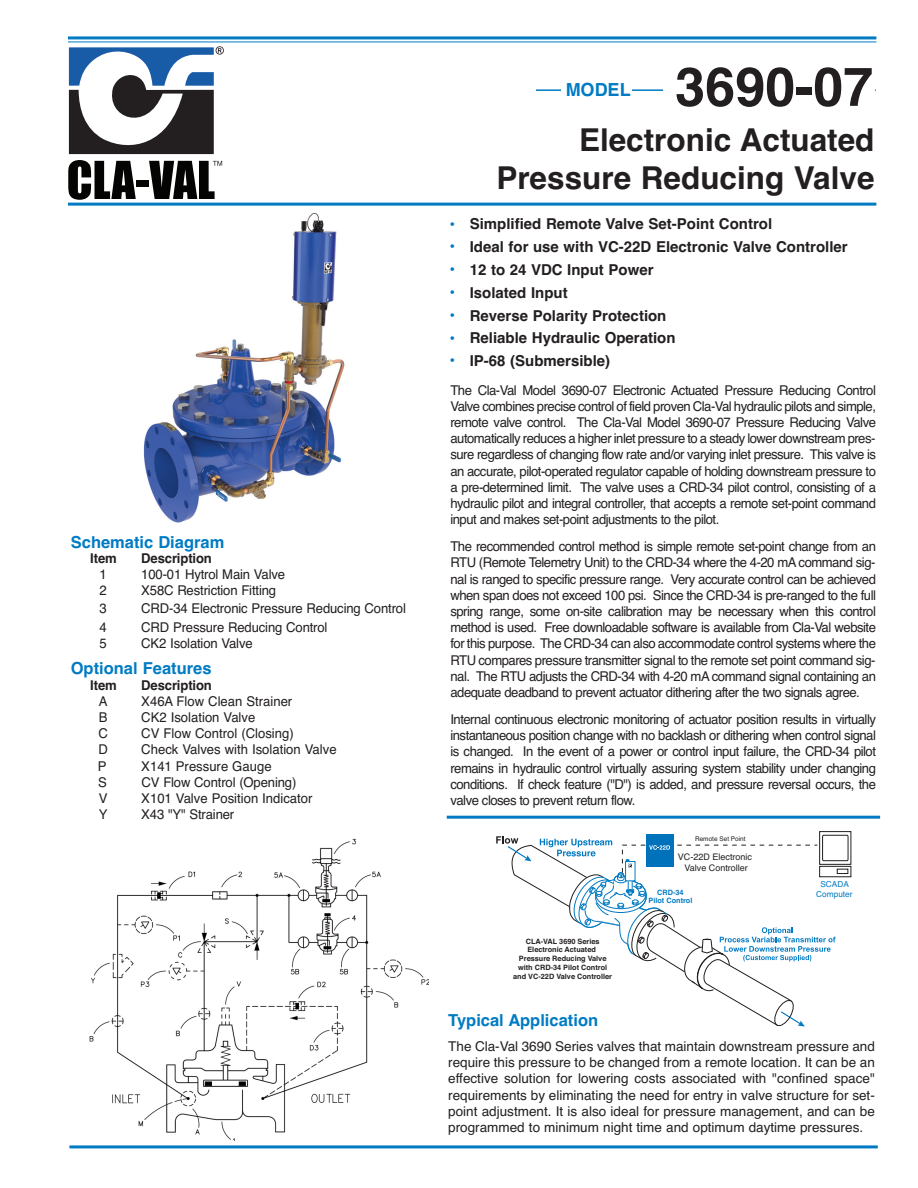
<style>
.page{position:relative;width:918px;height:1188px;background:#fff}
.page>*{position:absolute;margin:0;border:0;box-sizing:border-box;transform-origin:0 0}
.t1{font:700 54px "Helvetica";color:#231f20}
.t2{font:700 31.5px/37.8px "Helvetica";color:#231f20;text-align:right}
.t3{font:700 18px "Helvetica";color:#007bc3}
.t4{font:700 16.5px "Helvetica";color:#007bc3}
.t5{font:700 15px "Helvetica";color:#231f20}
.t6{font:13.5px/16.2px "Helvetica";letter-spacing:-.01em;color:#231f20;text-align:justify}
.t7{font:700 13.5px "Helvetica";letter-spacing:-.01em;color:#231f20}
.t8{font:9px/10.8px "Helvetica";color:#231f20;text-align:center}
.t9{font:8.25px/9.9px "Helvetica";color:#007ac2;text-align:center}
.t10{font:700 7.35px/8.9px "Helvetica";color:#231f20;text-align:center}
.t11{font:700 7.35px/8.9px "Helvetica";color:#007ac2;text-align:center}
.t12{font:6.45px "Helvetica";color:#231f20}
.s1{font-size:16.5px;color:#007bc3}
</style>
<div class="page">
<svg style="left:823px;top:834px;width:26px;height:28px"></svg>
<div style="left:819px;top:831px;width:32px;height:34px;border:1px solid #231f20"></div>
<div style="left:823px;top:835px;width:25px;height:26px;background:#fff"></div>
<div style="left:822px;top:835px;width:26px;height:26px;border:1px solid #231f20"></div>
<svg style="left:836px;top:868px;width:13px;height:6px"></svg>
<div style="left:819px;top:866px;width:32px;height:11px;border:1px solid #231f20"></div>
<div style="left:837px;top:869px;width:11px;height:5px;background:#fff"></div>
<div style="left:837px;top:869px;width:11px;height:5px;border:1px solid #231f20"></div>
<div style="left:646px;top:834px;width:27px;height:32px;background:#0072bc"></div>
<svg style="left:496px;top:836px;width:340px;height:191px"></svg>
<hr style="left:68px;top:36px;width:808px;height:3px;background:#007bc3">
<hr style="left:68px;top:41px;width:808px;height:1px;background:#007bc3">
<svg style="left:68px;top:160px;width:68px;height:40px"></svg>
<div style="left:136px;top:180px;width:13px;height:7px;background:#040503"></div>
<svg style="left:69px;top:46px;width:155px;height:108px"></svg>
<svg style="left:149px;top:161px;width:73px;height:38px"></svg>
<hr style="left:69px;top:1145px;width:809px;height:3px;background:#007bc3">
<hr style="left:68px;top:203px;width:808px;height:3px;background:#007bc3">
<hr style="left:447px;top:816px;width:433px;height:3px;background:#007bc3">
<hr style="left:536px;top:89px;width:340px;height:2px;background:#007bc3">
<div style="left:562px;top:78px;width:70px;height:24px;background:#fff"></div>
<div style="left:663px;top:50px;width:212px;height:73px;background:#fff"></div>
<img style="left:143px;top:212px;width:202px;height:311px">
<img style="left:89px;top:838px;width:340px;height:303px">
<p class="t4" style="left:71px;top:532px;width:155px">Schematic Diagram</p>
<p class="t7" style="left:90px;top:551px;width:28px">Item</p>
<p class="t7" style="left:141px;top:551px;width:72px">Description</p>
<p class="t6" style="left:100px;top:566px;width:9px">1</p>
<p class="t6" style="left:141px;top:566px;width:145px">100-01 Hytrol Main Valve</p>
<p class="t6" style="left:100px;top:582px;width:9px">2</p>
<p class="t6" style="left:141px;top:582px;width:136px">X58C Restriction Fitting</p>
<p class="t6" style="left:100px;top:600px;width:9px">3</p>
<p class="t6" style="left:141px;top:600px;width:266px">CRD-34 Electronic Pressure Reducing Control</p>
<p class="t6" style="left:100px;top:619px;width:9px">4</p>
<p class="t6" style="left:141px;top:619px;width:188px">CRD Pressure Reducing Control</p>
<p class="t6" style="left:100px;top:635px;width:9px">5</p>
<p class="t6" style="left:141px;top:635px;width:113px">CK2 Isolation Valve</p>
<p class="t4" style="left:71px;top:659px;width:142px">Optional Features</p>
<p class="t7" style="left:90px;top:677px;width:28px">Item</p>
<p class="t7" style="left:141px;top:677px;width:72px">Description</p>
<p class="t6" style="left:99px;top:693px;width:10px">A</p>
<p class="t6" style="left:141px;top:693px;width:153px">X46A Flow Clean Strainer</p>
<p class="t6" style="left:99px;top:709px;width:10px">B</p>
<p class="t6" style="left:141px;top:709px;width:116px">CK2 Isolation Valve</p>
<p class="t6" style="left:99px;top:726px;width:11px">C</p>
<p class="t6" style="left:141px;top:726px;width:154px">CV Flow Control (Closing)</p>
<p class="t6" style="left:99px;top:742px;width:11px">D</p>
<p class="t6" style="left:141px;top:742px;width:197px">Check Valves with Isolation Valve</p>
<p class="t6" style="left:98px;top:758px;width:10px">P</p>
<p class="t6" style="left:141px;top:758px;width:132px">X141 Pressure Gauge</p>
<p class="t6" style="left:98px;top:774px;width:10px">S</p>
<p class="t6" style="left:142px;top:774px;width:156px">CV Flow Control (Opening)</p>
<p class="t6" style="left:99px;top:790px;width:10px">V</p>
<p class="t6" style="left:141px;top:790px;width:173px">X101 Valve Position Indicator</p>
<p class="t6" style="left:99px;top:807px;width:10px">Y</p>
<p class="t6" style="left:141px;top:807px;width:95px">X43 "Y" Strainer</p>
<h3 class="t3" style="left:566px;top:79px;width:66px">MODEL</h3>
<h1 class="t1" style="left:675px;top:56px;width:200px">3690-07</h1>
<h2 class="t2" style="left:496px;top:121px;width:380px">Electronic Actuated<br>Pressure Reducing Valve</h2>
<p class="t5" style="left:450px;top:215px;width:324px"><span class="s1">•</span> Simplified Remote Valve Set-Point Control</p>
<p class="t5" style="left:450px;top:238px;width:400px"><span class="s1">•</span> Ideal for use with VC-22D Electronic Valve Controller</p>
<p class="t5" style="left:450px;top:261px;width:206px"><span class="s1">•</span> 12 to 24 VDC Input Power</p>
<p class="t5" style="left:450px;top:284px;width:120px"><span class="s1">•</span> Isolated Input</p>
<p class="t5" style="left:450px;top:307px;width:218px"><span class="s1">•</span> Reverse Polarity Protection</p>
<p class="t5" style="left:450px;top:329px;width:228px"><span class="s1">•</span> Reliable Hydraulic Operation</p>
<p class="t5" style="left:450px;top:352px;width:162px"><span class="s1">•</span> IP-68 (Submersible)</p>
<p class="t6" style="left:450px;top:382px;width:427px">The Cla-Val Model 3690-07 Electronic Actuated Pressure Reducing Control Valve combines precise control of field proven Cla-Val hydraulic pilots and simple, remote valve control. The Cla-Val Model 3690-07 Pressure Reducing Valve automatically reduces a higher inlet pressure to a steady lower downstream pres&shy;sure regardless of changing flow rate and/or varying inlet pressure. This valve is an accurate, pilot-operated regulator capable of holding downstream pressure to a pre-determined limit. The valve uses a CRD-34 pilot control, consisting of a hydraulic pilot and integral controller, that accepts a remote set-point command input and makes set-point adjustments to the pilot.</p>
<p class="t6" style="left:450px;top:539px;width:427px">The recommended control method is simple remote set-point change from an RTU (Remote Telemetry Unit) to the CRD-34 where the 4-20 mA command sig&shy;nal is ranged to specific pressure range. Very accurate control can be achieved when span does not exceed 100 psi. Since the CRD-34 is pre-ranged to the full spring range, some on-site calibration may be necessary when this control method is used. Free downloadable software is available from Cla-Val website for this purpose. The CRD-34 can also accommodate control systems where the RTU compares pressure transmitter signal to the remote set point command sig&shy;nal. The RTU adjusts the CRD-34 with 4-20 mA command signal containing an adequate deadband to prevent actuator dithering after the two signals agree.</p>
<p class="t6" style="left:450px;top:711px;width:427px">Internal continuous electronic monitoring of actuator position results in virtually instantaneous position change with no backlash or dithering when control signal is changed. In the event of a power or control input failure, the CRD-34 pilot remains in hydraulic control virtually assuring system stability under changing conditions. If check feature ("D") is added, and pressure reversal occurs, the valve closes to prevent return flow.</p>
<p class="t12" style="left:695px;top:834px;width:52px">Remote Set Point</p>
<p class="t10" style="left:513px;top:937px;width:100px">CLA-VAL 3690 Series<br>Electronic Actuated<br>Pressure Reducing Valve with CRD-34 Pilot Control and VC-22D Valve Controller</p>
<p class="t4" style="left:448px;top:1011px;width:151px">Typical Application</p>
<p class="t8" style="left:678px;top:851px;width:76px">VC-22D Electronic<br>Valve Controller</p>
<p class="t11" style="left:649px;top:888px;width:45px">CRD-34<br>Pilot Control</p>
<p class="t9" style="left:816px;top:879px;width:38px">SCADA<br>Computer</p>
<p class="t6" style="left:448px;top:1038px;width:428px">The Cla-Val 3690 Series valves that maintain downstream pressure and require this pressure to be changed from a remote location. It can be an effective solution for lowering costs associated with "confined space" requirements by eliminating the need for entry in valve structure for set&shy;point adjustment. It is also ideal for pressure management, and can be programmed to minimum night time and optimum daytime pressures.</p>
</div>
